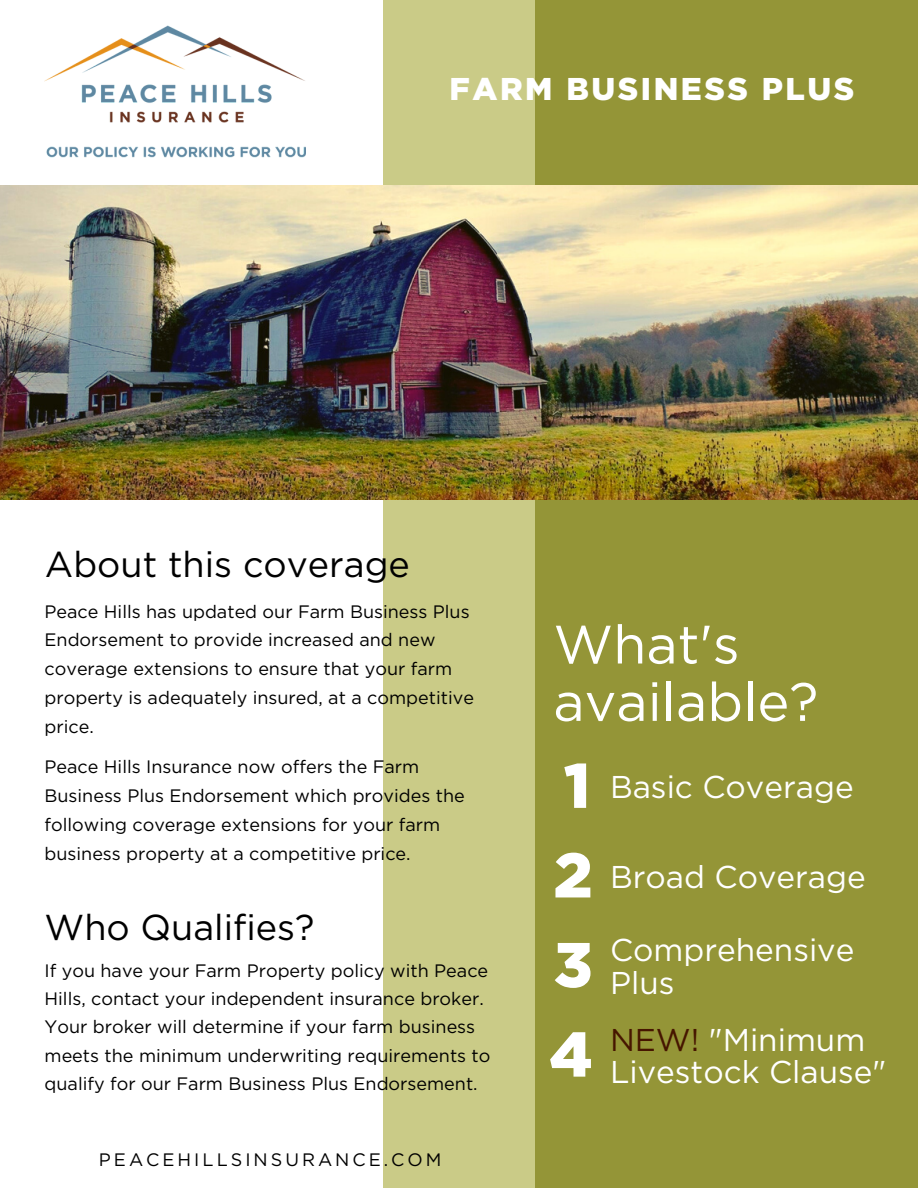
<style>
.page{position:relative;width:918px;height:1188px;background:#fff}
.page>*{position:absolute;margin:0;border:0;box-sizing:border-box;transform-origin:0 0}
.t1{font:900 63px "Gotham";color:#fff}
.t2{font:54px/57.3px "Gotham";color:#fff}
.t3{font:36px "Gotham";color:#000}
.t4{font:31.5px/32.7px "Gotham";color:#fff}
.t5{font:900 31.5px "Gotham";letter-spacing:.08em;color:#fff}
.t6{font:18px/28.8px "Gotham";color:#000}
.t7{font:18px "Gotham";letter-spacing:.165em;color:#000}
.s1{color:#461500}
</style>
<div class="page">
<div style="left:535px;top:0;width:383px;height:1188px;background:#949537"></div>
<div style="left:383px;top:0;width:152px;height:1188px;background:#cacb87"></div>
<img style="left:0;top:186px;width:918px;height:314px">
<img style="left:45px;top:25px;width:261px;height:133px">
<p class="t5" style="left:450px;top:75px;width:406px">FARM BUSINESS PLUS</p>
<p class="t3" style="left:45px;top:549px;width:366px">About this coverage</p>
<p class="t6" style="left:45px;top:598px;width:431px">Peace Hills has updated our Farm Business Plus Endorsement to provide increased and new coverage extensions to ensure that your farm property is adequately insured, at a competitive price.</p>
<p class="t6" style="left:45px;top:754px;width:422px">Peace Hills Insurance now offers the Farm Business Plus Endorsement which provides the following coverage extensions for your farm business property at a competitive price.</p>
<p class="t3" style="left:45px;top:911px;width:271px">Who Qualifies?</p>
<p class="t6" style="left:45px;top:958px;width:447px;line-height:28.2px">If you have your Farm Property policy with Peace Hills, contact your independent insurance broker.<br>Your broker will determine if your farm business meets the minimum underwriting requirements to qualify for our Farm Business Plus Endorsement.</p>
<p class="t7" style="left:99px;top:1151px;width:344px">PEACEHILLSINSURANCE.COM</p>
<p class="t2" style="left:553px;top:619px;width:266px">What's available?</p>
<p class="t1" style="left:564px;top:758px;width:28px">1</p>
<p class="t1" style="left:553px;top:847px;width:41px">2</p>
<p class="t4" style="left:610px;top:773px;width:245px">Basic Coverage</p>
<p class="t4" style="left:610px;top:862px;width:257px">Broad Coverage</p>
<p class="t1" style="left:554px;top:937px;width:41px">3</p>
<p class="t4" style="left:610px;top:935px;width:246px">Comprehensive<br>Plus</p>
<p class="t1" style="left:549px;top:1026px;width:45px">4</p>
<p class="t4" style="left:610px;top:1025px;width:278px"><span class="s1">NEW!</span> "Minimum<br>Livestock Clause"</p>
</div>
